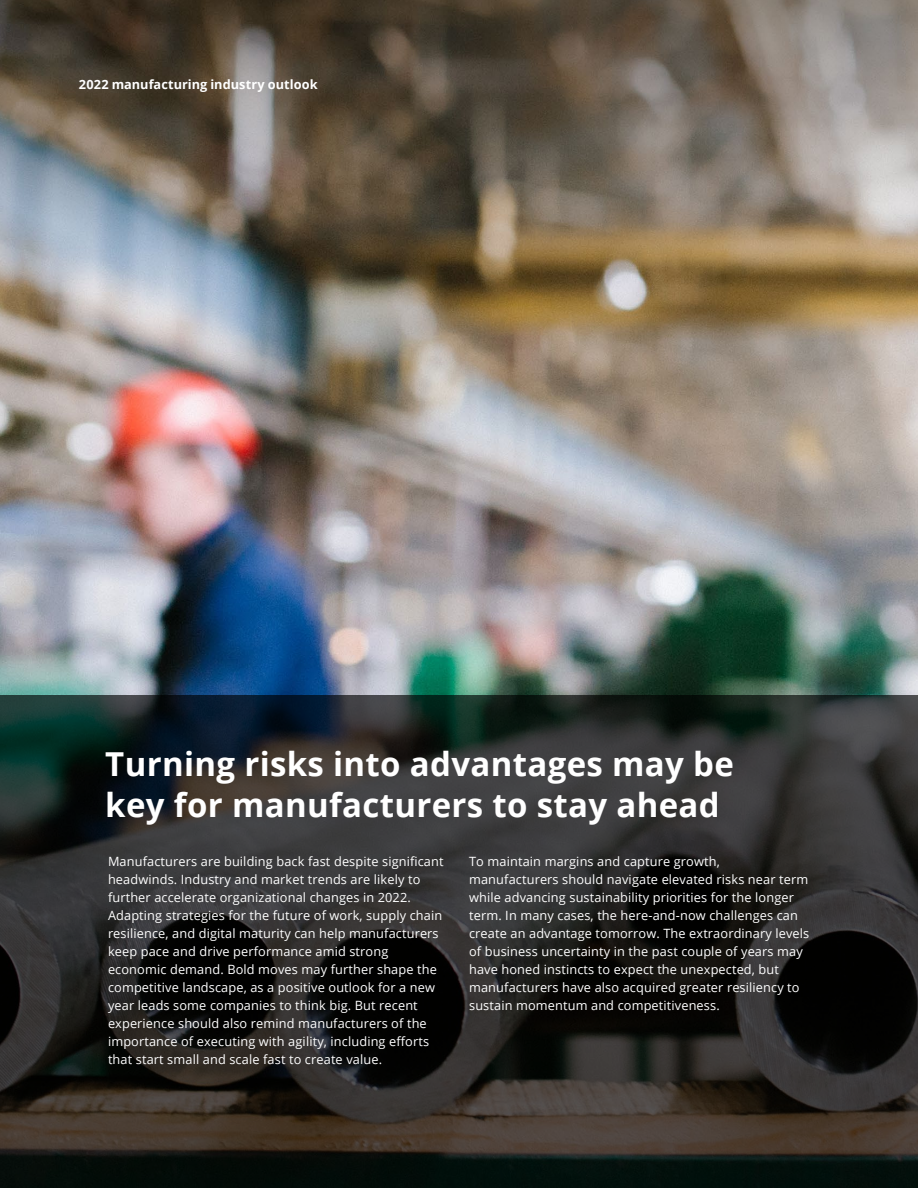
<style>
.page{position:relative;width:918px;height:1188px;background:#fff}
.page>*{position:absolute;margin:0;border:0;box-sizing:border-box;transform-origin:0 0}
.t1{font:700 33px/40.5px "Open Sans";letter-spacing:.01em;color:#fff}
.t2{font:12.75px/18px "Open Sans";letter-spacing:.01em;color:#fff}
.t3{font:700 12.75px "Open Sans";letter-spacing:.005em;color:#fff}
</style>
<div class="page">
<img style="left:0;top:0;width:918px;height:695px">
<svg style="left:0;top:695px;width:918px;height:493px;background:#262625"></svg>
<p class="t3" style="left:79px;top:75px;width:240px">2022 manufacturing industry outlook</p>
<h1 class="t1" style="left:105px;top:743px;width:630px">Turning risks into advantages may be key for manufacturers to stay ahead</h1>
<p class="t2" style="left:108px;top:852px;width:337px">Manufacturers are building back fast despite significant headwinds. Industry and market trends are likely to further accelerate organizational changes in 2022.<br>Adapting strategies for the future of work, supply chain resilience, and digital maturity can help manufacturers keep pace and drive performance amid strong economic demand. Bold moves may further shape the competitive landscape, as a positive outlook for a new year leads some companies to think big. But recent experience should also remind manufacturers of the importance of executing with agility, including efforts that start small and scale fast to create value.</p>
<p class="t2" style="left:469px;top:852px;width:342px">To maintain margins and capture growth, manufacturers should navigate elevated risks near term while advancing sustainability priorities for the longer term. In many cases, the here-and-now challenges can create an advantage tomorrow. The extraordinary levels of business uncertainty in the past couple of years may have honed instincts to expect the unexpected, but manufacturers have also acquired greater resiliency to sustain momentum and competitiveness.</p>
</div>
